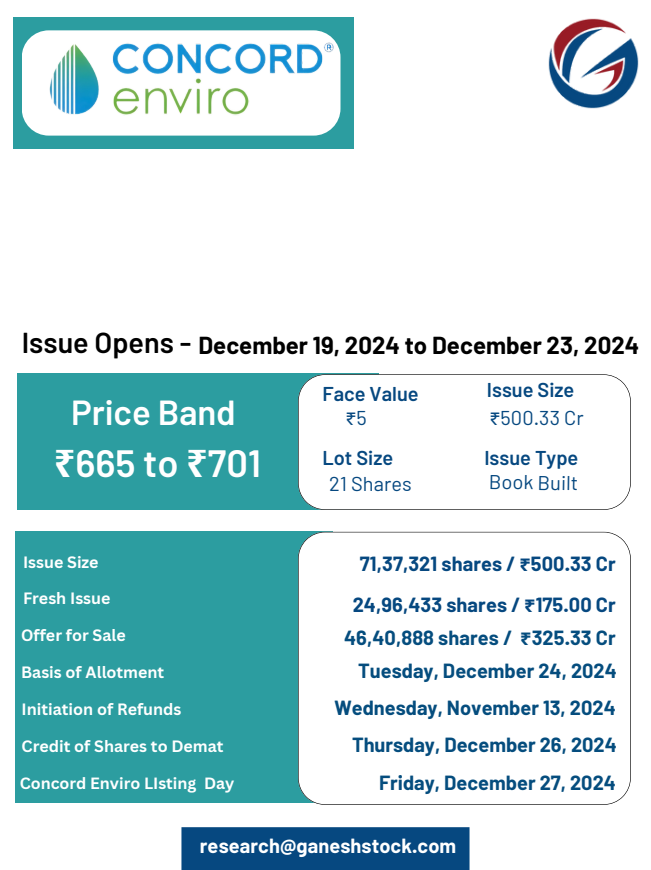
<style>
.page{position:relative;width:651px;height:870px;background:#fff}
.page>*{position:absolute;margin:0;border:0;box-sizing:border-box;transform-origin:0 0}
.t1{font:600 38px "Barlow";color:#fff}
.t2{font:600 34.8px "Barlow";color:#fff}
.t3{font:600 28.8px "Barlow";color:#000}
.t4{font:700 24px "Barlow";color:#000}
.t5{font:700 22px "Barlow";letter-spacing:.005em;color:#fff}
.t6{font:700 20px "Barlow";color:#054d7e}
.t7{font:700 20px "Barlow";letter-spacing:.005em;color:#064880}
.t8{font:600 20px "Barlow";color:#064880}
.t9{font:20px "Barlow";letter-spacing:.005em;color:#064880}
.t10{font:700 20px "Barlow";letter-spacing:.005em;color:#fff}
.t11{font:20px "Noto Sans Gurmukhi";color:#064880}
.t12{font:700 16px "Canva Sans";color:#fff}
.s1{font-family:"Noto Sans";font-weight:700}
.s2{font-family:"Barlow"}
.s3{font-family:"Noto Sans Gurmukhi"}
</style>
<div class="page">
<img style="left:548px;top:17px;width:92px;height:93px;border-radius:50%">
<div style="left:17px;top:374px;width:361px;height:136px;background:#2c9da0"></div>
<svg style="left:298px;top:374px;width:333px;height:135px"></svg>
<div style="left:15px;top:531px;width:317px;height:272px;background:#2c9da0"></div>
<svg style="left:298px;top:532px;width:333px;height:273px"></svg>
<div style="left:13px;top:17px;width:341px;height:132px;background:#2c9da0"></div>
<div style="left:22px;top:30px;width:318px;height:106px;background:#fff;border-radius:27px"></div>
<div style="left:181px;top:827px;width:289px;height:43px;background:#064880"></div>
<img style="left:32px;top:33px;width:303px;height:93px">
<h5 class="t3" style="left:22px;top:324px;width:171px">Issue Opens -</h5>
<h4 class="t4" style="left:198px;top:330px;width:442px">December 19, 2024 to December 23, 2024</h4>
<h3 class="t2" style="left:71px;top:390px;width:166px">Price Band</h3>
<h1 class="t1" style="left:54px;top:439px;width:209px"><span class="s1">₹</span>665 to <span class="s1">₹</span>701</h1>
<h1 class="t8" style="left:322px;top:381px;width:98px">Face Value</h1>
<h4 class="t11" style="left:345px;top:407px;width:23px">₹<span class="s2">5</span></h4>
<h4 class="t8" style="left:322px;top:445px;width:72px">Lot Size</h4>
<h5 class="t9" style="left:329px;top:471px;width:84px">21 Shares</h5>
<h5 class="t8" style="left:487px;top:377px;width:89px">Issue Size</h5>
<h4 class="t9" style="left:490px;top:405px;width:96px"><span class="s3">₹</span>500.33 Cr</h4>
<h5 class="t8" style="left:484px;top:445px;width:95px">Issue Type</h5>
<h4 class="t9" style="left:489px;top:469px;width:91px;rotate:1deg">Book Built</h4>
<p class="t12" style="left:23px;top:551px;width:77px">Issue Size</p>
<p class="t12" style="left:23px;top:587px;width:89px">Fresh Issue</p>
<p class="t12" style="left:21px;top:624px;width:106px">Offer for Sale</p>
<h3 class="t12" style="left:21px;top:661px;width:145px">Basis of Allotment</h3>
<p class="t12" style="left:22px;top:698px;width:162px">Initiation of Refunds</p>
<p class="t12" style="left:22px;top:735px;width:204px">Credit of Shares to Demat</p>
<h4 class="t12" style="left:20px;top:772px;width:216px">Concord Enviro LIsting Day</h4>
<p class="t5" style="left:23px;top:725px;width:283px">research@ganeshstock.com</p>
<p class="t7" style="left:360px;top:551px;width:257px">71,37,321 shares / <span class="s3">₹</span>500.33 Cr</p>
<h4 class="t7" style="left:353px;top:592px;width:265px">24,96,433 shares / <span class="s3">₹</span>175.00 Cr</h4>
<p class="t6" style="left:344px;top:625px;width:273px">46,40,888 shares / <span class="s3">₹</span>325.33 Cr</p>
<h4 class="t6" style="left:358px;top:658px;width:260px">Tuesday, December 24, 2024</h4>
<h4 class="t6" style="left:335px;top:695px;width:283px">Wednesday, November 13, 2024</h4>
<h4 class="t6" style="left:352px;top:732px;width:266px">Thursday, December 26, 2024</h4>
<h4 class="t6" style="left:379px;top:770px;width:238px">Friday, December 27, 2024</h4>
<h2 class="t10" style="left:200px;top:833px;width:258px">research@ganeshstock.com</h2>
</div>
